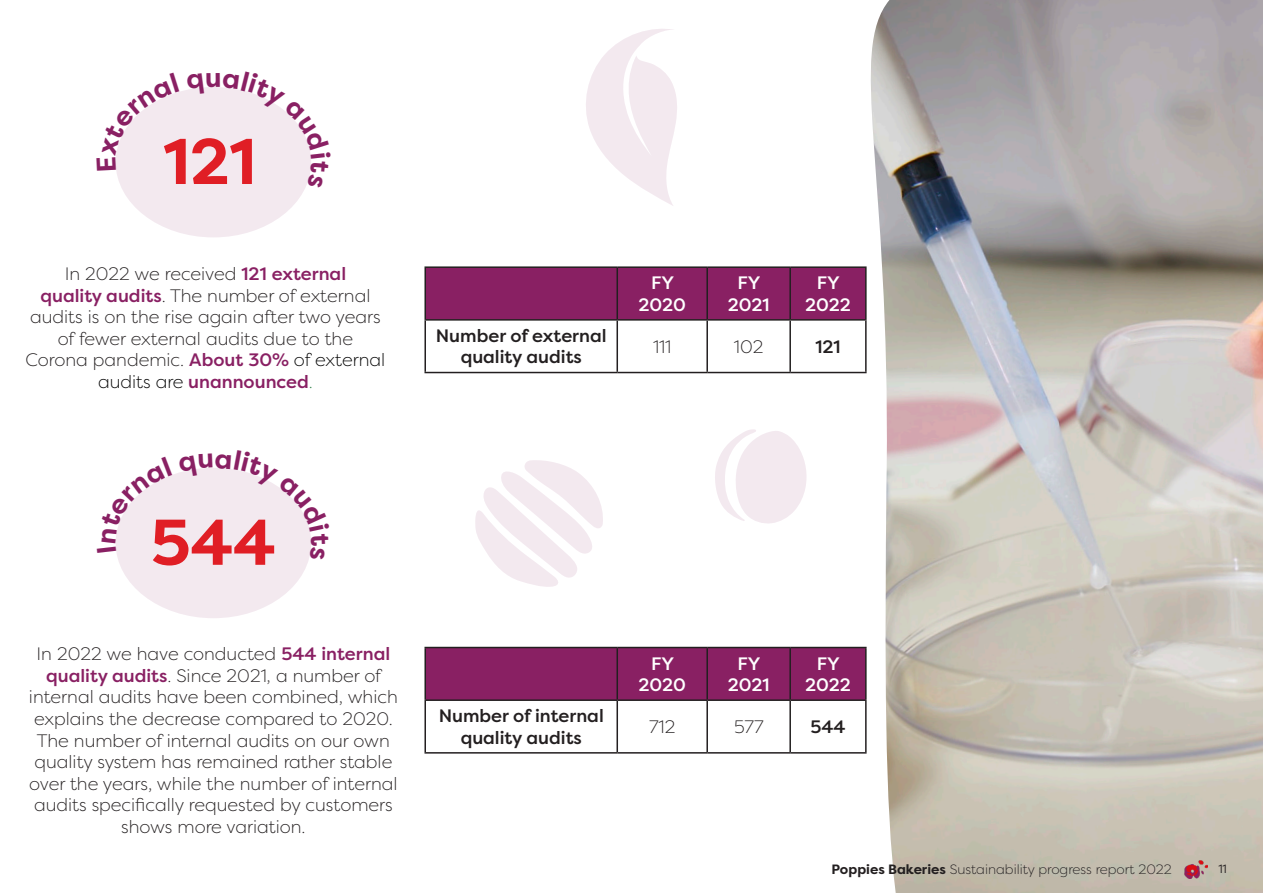
<style>
.page{position:relative;width:1263px;height:893px;background:#fff}
.page>*{position:absolute;margin:0;border:0;box-sizing:border-box;transform-origin:0 0}
.t1{font:700 64.5px "Filson Pro";color:#e01e25}
.t2{font:300 18px/21.6px "Filson Pro";color:#231f20;text-align:center}
.t3{font:500 18px/21px "Filson Pro";color:#231f20;text-align:center}
.t4{font:500 18px/21.6px "Filson Pro";color:#892063;text-align:center}
.t5{font:500 18px/21.6px "Filson Pro";color:#fff;text-align:center}
.t6{font:300 13.5px "Filson Pro";color:#231f20}
.t7{font:12px "Filson Pro";color:#231f20}
.s1{font-weight:500;color:#892063}
.s2{font-weight:300;color:#231f20}
.s3{font-weight:300;color:#000}
.s4{font-weight:300;color:#36854f}
.s5{font-weight:700}
</style>
<div class="page">
<img style="left:847px;top:0;width:416px;height:893px">
<img style="left:1180px;top:860px;width:27px;height:18px">
<div style="left:116px;top:87px;width:195px;height:150px;background:#f3e9ef;border-radius:50%"></div>
<div style="left:116px;top:468px;width:195px;height:150px;background:#f3e9ef;border-radius:50%"></div>
<div style="left:426px;top:268px;width:439px;height:51px;background:#892063"></div>
<hr style="left:424px;top:266px;width:193px;height:2px;background:#231f20">
<hr style="left:424px;top:268px;width:2px;height:51px;background:#231f20">
<hr style="left:617px;top:266px;width:90px;height:2px;background:#231f20">
<hr style="left:616px;top:268px;width:2px;height:51px;background:#231f20">
<hr style="left:707px;top:266px;width:83px;height:2px;background:#231f20">
<hr style="left:706px;top:268px;width:2px;height:51px;background:#231f20">
<hr style="left:790px;top:266px;width:77px;height:2px;background:#231f20">
<hr style="left:789px;top:268px;width:2px;height:51px;background:#231f20">
<hr style="left:865px;top:268px;width:2px;height:51px;background:#231f20">
<hr style="left:424px;top:319px;width:193px;height:2px;background:#231f20">
<hr style="left:424px;top:321px;width:2px;height:51px;background:#231f20">
<hr style="left:617px;top:319px;width:90px;height:2px;background:#231f20">
<hr style="left:616px;top:321px;width:2px;height:51px;background:#231f20">
<hr style="left:707px;top:319px;width:83px;height:2px;background:#231f20">
<hr style="left:706px;top:321px;width:2px;height:51px;background:#231f20">
<hr style="left:790px;top:319px;width:77px;height:2px;background:#231f20">
<hr style="left:789px;top:321px;width:2px;height:51px;background:#231f20">
<hr style="left:865px;top:321px;width:2px;height:51px;background:#231f20">
<hr style="left:424px;top:372px;width:193px;height:1px;background:#231f20">
<hr style="left:617px;top:372px;width:90px;height:1px;background:#231f20">
<hr style="left:707px;top:372px;width:83px;height:1px;background:#231f20">
<hr style="left:790px;top:372px;width:77px;height:1px;background:#231f20">
<div style="left:426px;top:648px;width:439px;height:51px;background:#892063"></div>
<hr style="left:424px;top:647px;width:193px;height:1px;background:#231f20">
<hr style="left:424px;top:648px;width:2px;height:51px;background:#231f20">
<hr style="left:617px;top:647px;width:90px;height:1px;background:#231f20">
<hr style="left:616px;top:648px;width:2px;height:51px;background:#231f20">
<hr style="left:707px;top:647px;width:83px;height:1px;background:#231f20">
<hr style="left:706px;top:648px;width:2px;height:51px;background:#231f20">
<hr style="left:790px;top:647px;width:77px;height:1px;background:#231f20">
<hr style="left:789px;top:648px;width:2px;height:51px;background:#231f20">
<hr style="left:865px;top:648px;width:2px;height:51px;background:#231f20">
<hr style="left:424px;top:699px;width:193px;height:2px;background:#231f20">
<hr style="left:424px;top:701px;width:2px;height:51px;background:#231f20">
<hr style="left:617px;top:699px;width:90px;height:2px;background:#231f20">
<hr style="left:616px;top:701px;width:2px;height:51px;background:#231f20">
<hr style="left:707px;top:699px;width:83px;height:2px;background:#231f20">
<hr style="left:706px;top:701px;width:2px;height:51px;background:#231f20">
<hr style="left:790px;top:699px;width:77px;height:2px;background:#231f20">
<hr style="left:789px;top:701px;width:2px;height:51px;background:#231f20">
<hr style="left:865px;top:701px;width:2px;height:51px;background:#231f20">
<hr style="left:424px;top:752px;width:193px;height:2px;background:#231f20">
<hr style="left:617px;top:752px;width:90px;height:2px;background:#231f20">
<hr style="left:707px;top:752px;width:83px;height:2px;background:#231f20">
<hr style="left:790px;top:752px;width:77px;height:2px;background:#231f20">
<svg style="left:475px;top:460px;width:128px;height:127px"></svg>
<svg style="left:586px;top:29px;width:91px;height:177px"></svg>
<svg style="left:715px;top:429px;width:92px;height:95px"></svg>
<p class="t1" style="left:163px;top:121px;width:94px">121</p>
<p class="t2" style="left:65px;top:262px;width:283px">In 2022 we received <span class="s1">121 external</span></p>
<p class="t2" style="left:40px;top:284px;width:331px"><span class="s1">quality audits</span>. The number of external</p>
<p class="t2" style="left:30px;top:306px;width:352px">audits is on the rise again after two years of fewer external audits due to the</p>
<p class="t4" style="left:26px;top:349px;width:361px"><span class="s2">Corona pandemic.</span> About 30% <span class="s3">of external audits are</span> unannounced<span class="s4">.</span></p>
<p class="t5" style="left:638px;top:272px;width:49px">FY<br>2020</p>
<p class="t5" style="left:728px;top:272px;width:43px">FY<br>2021</p>
<p class="t5" style="left:805px;top:272px;width:47px">FY<br>2022</p>
<p class="t3" style="left:436px;top:325px;width:172px">Number of external quality audits</p>
<p class="t2" style="left:653px;top:335px;width:20px">111</p>
<p class="t2" style="left:734px;top:335px;width:31px">102</p>
<p class="t3" style="left:815px;top:336px;width:27px">121</p>
<p class="t1" style="left:151px;top:501px;width:127px">544</p>
<p class="t2" style="left:29px;top:643px;width:370px">In 2022 we have conducted <span class="s1">544 internal quality audits</span>. Since 2021, a number of internal audits have been combined, which explains the decrease compared to 2020.<br>The number of internal audits on our own quality system has remained rather stable over the years, while the number of internal audits specifically requested by customers</p>
<p class="t2" style="left:121px;top:816px;width:186px">shows more variation.</p>
<p class="t5" style="left:638px;top:652px;width:49px">FY<br>2020</p>
<p class="t5" style="left:728px;top:652px;width:43px">FY<br>2021</p>
<p class="t5" style="left:805px;top:652px;width:47px">FY<br>2022</p>
<p class="t3" style="left:439px;top:705px;width:167px;line-height:21.6px">Number of internal quality audits</p>
<p class="t2" style="left:649px;top:716px;width:28px">712</p>
<p class="t2" style="left:734px;top:716px;width:31px">577</p>
<p class="t3" style="left:810px;top:716px;width:37px">544</p>
<p class="t6" style="left:831px;top:861px;width:342px"><span class="s5">Poppies Bakeries</span> Sustainability progress report 2022</p>
<p class="t7" style="left:1218px;top:861px;width:10px">11</p>
</div>
